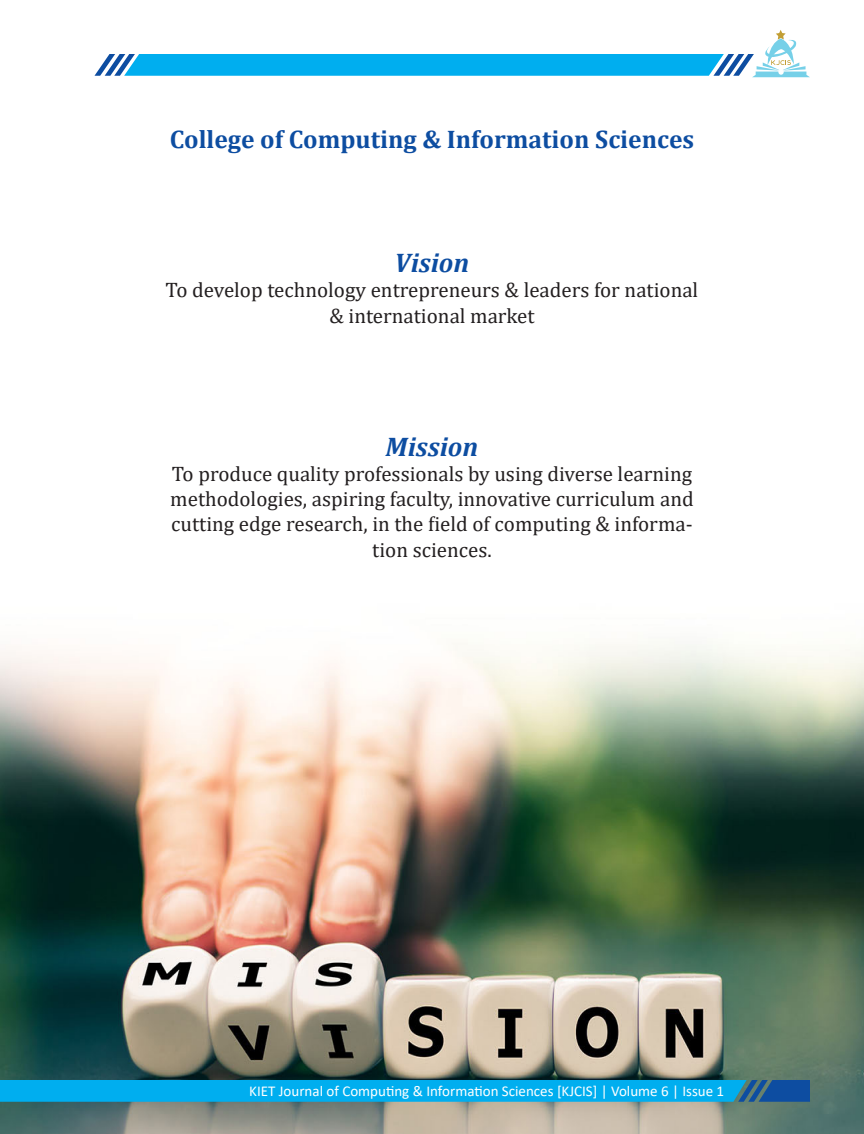
<style>
.page{position:relative;width:864px;height:1134px;background:#fff}
.page>*{position:absolute;margin:0;border:0;box-sizing:border-box;transform-origin:0 0}
.t1{font:italic 700 27px "Cambria";color:#0d4da1}
.t2{font:700 25.5px "Cambria";color:#0d4da1}
.t3{font:21px/25.2px "Cambria";color:#231f20;text-align:center}
.t4{font:15px "Calibri";color:#fff}
</style>
<div class="page">
<img style="left:0;top:642px;width:864px;height:492px">
<svg style="left:0;top:1080px;width:810px;height:22px;background:#04a6e6"></svg>
<svg style="left:94px;top:30px;width:716px;height:47px"></svg>
<p class="t2" style="left:170px;top:121px;width:526px">College of Computing &amp; Information Sciences</p>
<p class="t1" style="left:395px;top:244px;width:76px">Vision</p>
<p class="t3" style="left:166px;top:278px;width:534px">To develop technology entrepreneurs &amp; leaders for national &amp; international market</p>
<p class="t1" style="left:386px;top:428px;width:94px">Mission</p>
<p class="t3" style="left:170px;top:461px;width:525px">To produce quality professionals by using diverse learning methodologies, aspiring faculty, innovative curriculum and cutting edge research, in the field of computing &amp; informa&shy;tion sciences.</p>
<p class="t4" style="left:249px;top:1080px;width:476px">KIET Journal of Computing &amp; Information Sciences [KJCIS] | Volume 6 | Issue 1</p>
</div>
